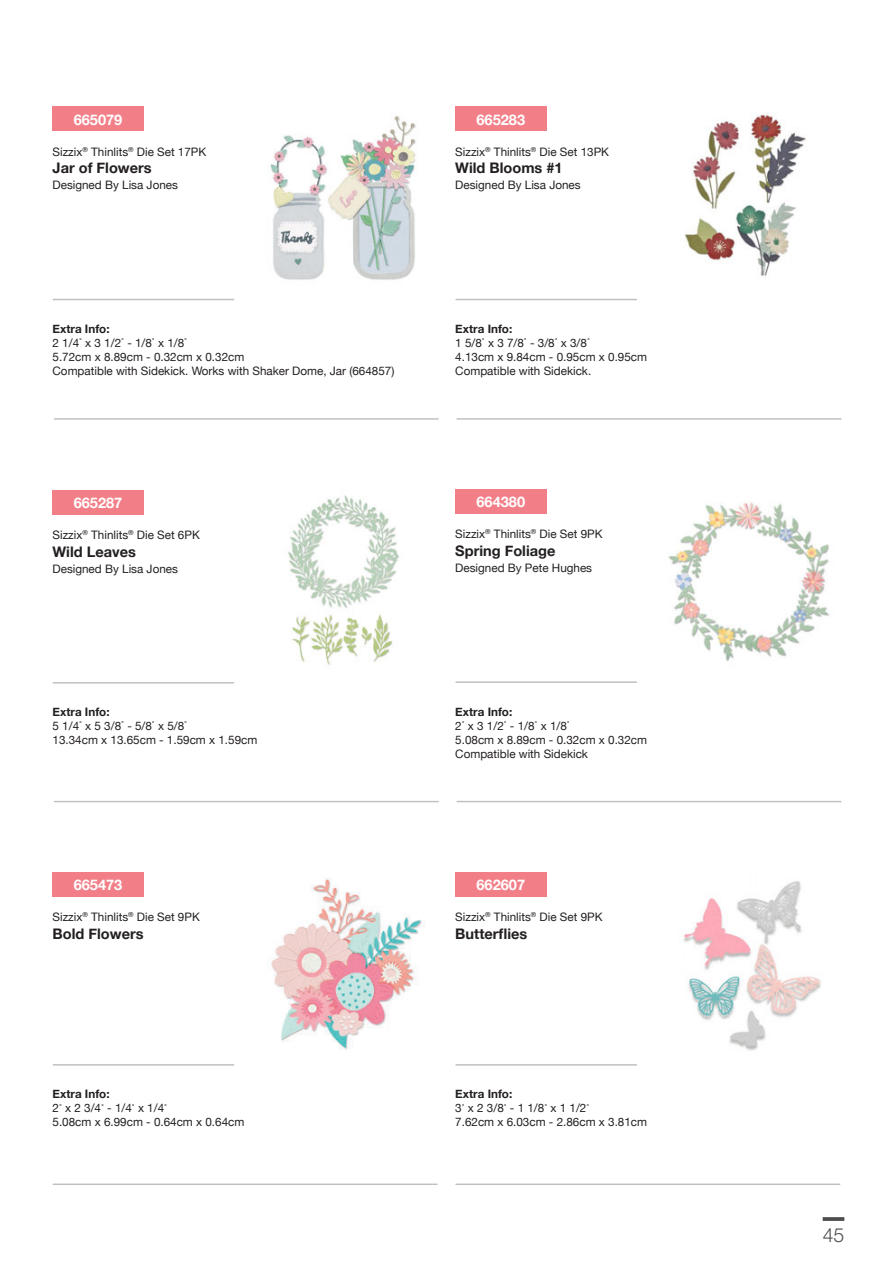
<style>
.page{position:relative;width:893px;height:1263px;background:#fff}
.page>*{position:absolute;margin:0;border:0;box-sizing:border-box;transform-origin:0 0}
.t1{font:300 19.5px "Helvetica Neue LT Std";color:#4c4c4c}
.t2{font:700 14.55px "Helvetica Neue";color:#231f20}
.t3{font:700 14.55px "Helvetica Neue";color:#fff}
.t4{font:11.7px/14px "Helvetica Neue";color:#231f20}
.s1{font-weight:700}
</style>
<div class="page">
<svg style="left:823px;top:1217px;width:21px;height:4px"></svg>
<div style="left:53px;top:107px;width:91px;height:24px;background:#f27f88"></div>
<hr style="left:53px;top:299px;width:181px;height:1px;background:#bfc1c1">
<hr style="left:54px;top:418px;width:384px;height:2px;background:#bfc1c1">
<img style="left:270px;top:115px;width:146px;height:165px">
<div style="left:455px;top:107px;width:91px;height:24px;background:#f27f88"></div>
<hr style="left:456px;top:299px;width:180px;height:1px;background:#bfc1c1">
<img style="left:684px;top:112px;width:122px;height:164px">
<div style="left:455px;top:489px;width:91px;height:25px;background:#f27f88"></div>
<hr style="left:456px;top:681px;width:180px;height:2px;background:#bfc1c1">
<img style="left:668px;top:501px;width:161px;height:161px">
<hr style="left:457px;top:418px;width:384px;height:2px;background:#bfc1c1">
<hr style="left:54px;top:801px;width:384px;height:1px;background:#bfc1c1">
<div style="left:53px;top:872px;width:91px;height:24px;background:#f27f88"></div>
<hr style="left:53px;top:1064px;width:181px;height:2px;background:#bfc1c1">
<img style="left:271px;top:878px;width:152px;height:172px">
<hr style="left:457px;top:801px;width:384px;height:1px;background:#bfc1c1">
<div style="left:455px;top:872px;width:91px;height:24px;background:#f27f88"></div>
<hr style="left:456px;top:1064px;width:180px;height:2px;background:#bfc1c1">
<img style="left:683px;top:881px;width:139px;height:170px">
<hr style="left:53px;top:1183px;width:384px;height:2px;background:#bfc1c1">
<hr style="left:456px;top:1183px;width:384px;height:2px;background:#bfc1c1">
<div style="left:53px;top:490px;width:91px;height:24px;background:#f27f88"></div>
<hr style="left:53px;top:682px;width:181px;height:1px;background:#bfc1c1">
<img style="left:288px;top:495px;width:111px;height:170px">
<p class="t3" style="left:74px;top:108px;width:50px">665079</p>
<p class="t3" style="left:476px;top:108px;width:50px">665283</p>
<p class="t4" style="left:53px;top:145px;width:155px">Sizzix<sup>®</sup> Thinlits<sup>®</sup> Die Set 17PK</p>
<p class="t2" style="left:53px;top:157px;width:101px">Jar of Flowers</p>
<p class="t4" style="left:53px;top:179px;width:127px">Designed By Lisa Jones</p>
<p class="t4" style="left:455px;top:145px;width:155px">Sizzix<sup>®</sup> Thinlits<sup>®</sup> Die Set 13PK</p>
<p class="t2" style="left:455px;top:157px;width:109px">Wild Blooms #1</p>
<p class="t4" style="left:455px;top:179px;width:127px">Designed By Lisa Jones</p>
<p class="t4" style="left:53px;top:323px;width:343px"><span class="s1">Extra Info:<br></span>2 1/4<sup>"</sup> x 3 1/2<sup>"</sup> - 1/8<sup>"</sup> x 1/8<sup>"<br></sup>5.72cm x 8.89cm - 0.32cm x 0.32cm<br>Compatible with Sidekick. Works with Shaker Dome, Jar (664857)</p>
<p class="t4" style="left:455px;top:323px;width:193px"><span class="s1">Extra Info:<br></span>1 5/8<sup>"</sup> x 3 7/8<sup>"</sup> - 3/8<sup>"</sup> x 3/8<sup>"<br></sup>4.13cm x 9.84cm - 0.95cm x 0.95cm<br>Compatible with Sidekick.</p>
<p class="t3" style="left:74px;top:491px;width:50px">665287</p>
<p class="t3" style="left:476px;top:491px;width:50px">664380</p>
<p class="t4" style="left:53px;top:528px;width:149px">Sizzix<sup>®</sup> Thinlits<sup>®</sup> Die Set 6PK</p>
<p class="t2" style="left:53px;top:540px;width:85px">Wild Leaves</p>
<p class="t4" style="left:53px;top:562px;width:127px">Designed By Lisa Jones</p>
<p class="t4" style="left:455px;top:528px;width:149px">Sizzix<sup>®</sup> Thinlits<sup>®</sup> Die Set 9PK</p>
<p class="t2" style="left:455px;top:539px;width:102px">Spring Foliage</p>
<p class="t4" style="left:455px;top:561px;width:138px">Designed By Pete Hughes</p>
<p class="t4" style="left:53px;top:706px;width:206px"><span class="s1">Extra Info:<br></span>5 1/4<sup>"</sup> x 5 3/8<sup>"</sup> - 5/8<sup>"</sup> x 5/8<sup>"<br></sup>13.34cm x 13.65cm - 1.59cm x 1.59cm</p>
<p class="t4" style="left:455px;top:705px;width:193px"><span class="s1">Extra Info:<br></span>2<sup>"</sup> x 3 1/2<sup>"</sup> - 1/8<sup>"</sup> x 1/8<sup>"<br></sup>5.08cm x 8.89cm - 0.32cm x 0.32cm<br>Compatible with Sidekick</p>
<p class="t3" style="left:74px;top:873px;width:50px">665473</p>
<p class="t3" style="left:476px;top:873px;width:50px">662607</p>
<p class="t4" style="left:53px;top:910px;width:149px">Sizzix<sup>®</sup> Thinlits<sup>®</sup> Die Set 9PK</p>
<p class="t2" style="left:53px;top:922px;width:93px">Bold Flowers</p>
<p class="t4" style="left:455px;top:910px;width:149px">Sizzix<sup>®</sup> Thinlits<sup>®</sup> Die Set 9PK</p>
<p class="t2" style="left:455px;top:922px;width:74px">Butterflies</p>
<p class="t4" style="left:53px;top:1088px;width:193px"><span class="s1">Extra Info:<br></span>2<sup>"</sup> x 2 3/4<sup>"</sup> - 1/4<sup>"</sup> x 1/4<sup>"<br></sup>5.08cm x 6.99cm - 0.64cm x 0.64cm</p>
<p class="t4" style="left:455px;top:1088px;width:193px"><span class="s1">Extra Info:<br></span>3<sup>"</sup> x 2 3/8<sup>"</sup> - 1 1/8<sup>"</sup> x 1 1/2<sup>"<br></sup>7.62cm x 6.03cm - 2.86cm x 3.81cm</p>
<h1 class="t1" style="left:823px;top:1223px;width:23px">45</h1>
</div>
